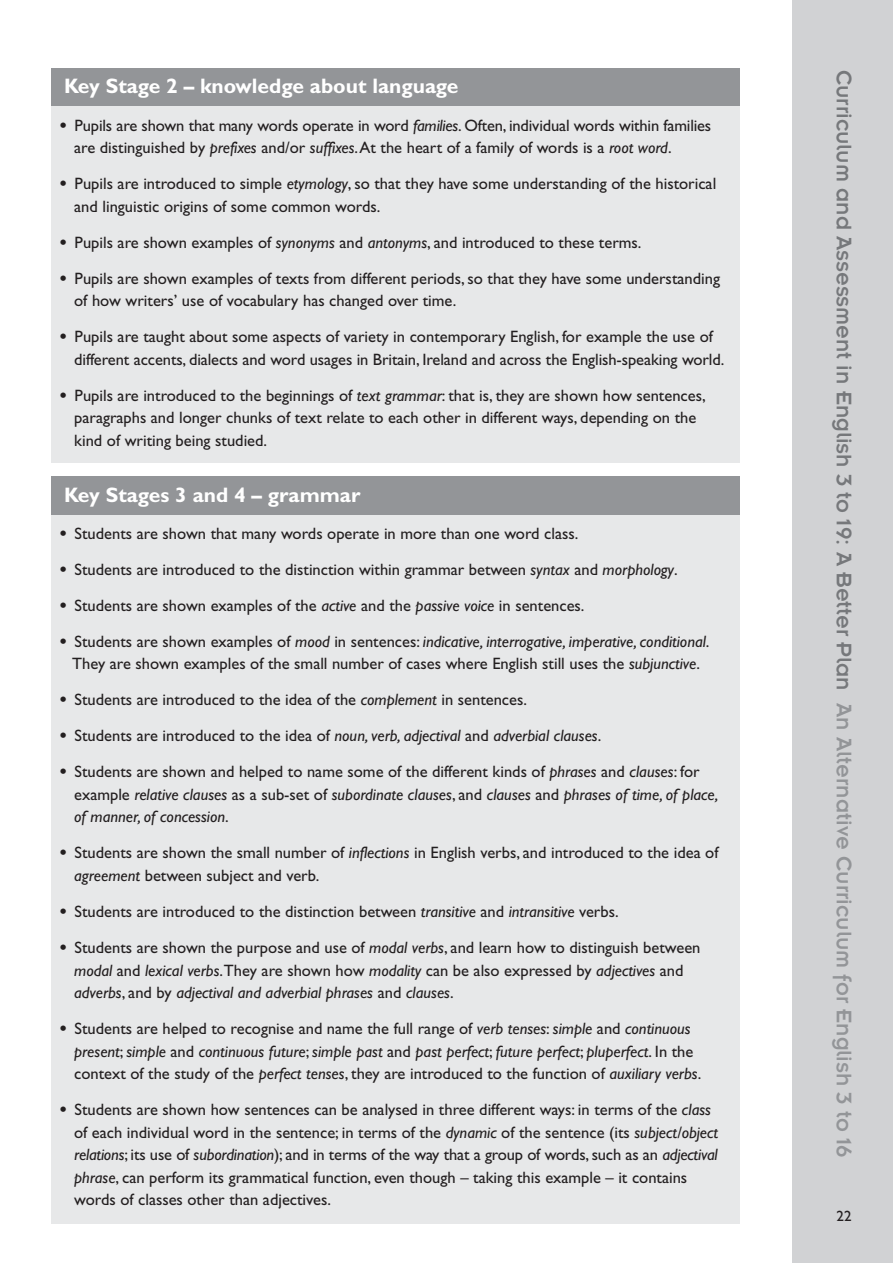
<style>
.page{position:relative;width:893px;height:1263px;background:#fff}
.page>*{position:absolute;margin:0;border:0;box-sizing:border-box;transform-origin:0 0}
.t1{font:23.25px "Insignia";color:#76787b}
.t2{font:700 21px "Gill Sans";color:#fff}
.t3{font:16.5px/22.5px "Gill Sans";color:#231f20}
.t4{font:italic 16.5px/22.5px "Gill Sans";color:#231f20}
.t5{font:15px "Gill Sans";color:#231f20}
.s1{font-weight:800}
.s2{font-style:italic}
.s3{font-weight:800;font-style:normal}
.s4{font-style:normal}
.s5{color:#939598}
</style>
<div class="page">
<div style="left:792px;top:0;width:101px;height:1263px;background:#d1d2d4"></div>
<div style="left:51px;top:476px;width:689px;height:142px;background:#939598"></div>
<div style="left:51px;top:515px;width:689px;height:708px;background:#e7e8e9"></div>
<div style="left:51px;top:68px;width:689px;height:141px;background:#939598"></div>
<div style="left:51px;top:106px;width:689px;height:357px;background:#e7e8e9"></div>
<p class="t2" style="left:64px;top:78px;width:396px">Key Stage 2 – knowledge about language</p>
<p class="t3" style="left:74px;top:115px;width:639px;text-indent:-15px"><span class="s1">•</span> Pupils are shown that many words operate in word <span class="s2">families</span>. Often, individual words within families are distinguished by <span class="s2">prefixes</span> and/or <span class="s2">suffixes</span>.At the heart of a family of words is a <span class="s2">root word</span>.</p>
<p class="t3" style="left:74px;top:174px;width:644px;text-indent:-15px"><span class="s1">•</span> Pupils are introduced to simple <span class="s2">etymology</span>, so that they have some understanding of the historical and linguistic origins of some common words.</p>
<p class="t3" style="left:59px;top:232px;width:584px"><span class="s1">•</span> Pupils are shown examples of <span class="s2">synonyms</span> and <span class="s2">antonyms</span>, and introduced to these terms.</p>
<p class="t3" style="left:74px;top:268px;width:647px;text-indent:-15px"><span class="s1">•</span> Pupils are shown examples of texts from different periods, so that they have some understanding of how writers’ use of vocabulary has changed over time.</p>
<p class="t3" style="left:74px;top:327px;width:652px;text-indent:-15px"><span class="s1">•</span> Pupils are taught about some aspects of variety in contemporary English, for example the use of different accents, dialects and word usages in Britain, Ireland and across the English-speaking world.</p>
<p class="t3" style="left:74px;top:385px;width:633px;text-indent:-15px"><span class="s1">•</span> Pupils are introduced to the beginnings of <span class="s2">text grammar</span>: that is, they are shown how sentences, paragraphs and longer chunks of text relate to each other in different ways, depending on the kind of writing being studied.</p>
<p class="t2" style="left:64px;top:487px;width:298px">Key Stages 3 and 4 – grammar</p>
<p class="t3" style="left:59px;top:524px;width:521px"><span class="s1">•</span> Students are shown that many words operate in more than one word class.</p>
<p class="t3" style="left:59px;top:560px;width:620px"><span class="s1">•</span> Students are introduced to the distinction within grammar between <span class="s2">syntax</span> and <span class="s2">morphology</span>.</p>
<p class="t3" style="left:59px;top:596px;width:527px"><span class="s1">•</span> Students are shown examples of the <span class="s2">active</span> and the <span class="s2">passive voice</span> in sentences.</p>
<p class="t3" style="left:59px;top:632px;width:652px;text-align:center"><span class="s1">•</span> Students are shown examples of <span class="s2">mood</span> in sentences: <span class="s2">indicative, interrogative, imperative, conditional</span>.<br>They are shown examples of the small number of cases where English still uses the <span class="s2">subjunctive</span>.</p>
<p class="t3" style="left:59px;top:690px;width:469px"><span class="s1">•</span> Students are introduced to the idea of the <span class="s2">complement</span> in sentences.</p>
<p class="t3" style="left:59px;top:726px;width:544px"><span class="s1">•</span> Students are introduced to the idea of <span class="s2">noun, verb, adjectival</span> and <span class="s2">adverbial clauses</span>.</p>
<p class="t4" style="left:74px;top:762px;width:646px;text-indent:-15px"><span class="s3">•</span> <span class="s4">Students are shown and helped to name some of the different kinds of</span> phrases <span class="s4">and</span> clauses<span class="s4">: for example</span> relative clauses <span class="s4">as a sub-set of</span> subordinate clauses<span class="s4">, and</span> clauses <span class="s4">and</span> phrases of time, of place, of manner, of concession<span class="s4">.</span></p>
<p class="t3" style="left:74px;top:843px;width:646px;text-indent:-15px"><span class="s1">•</span> Students are shown the small number of <span class="s2">inflections</span> in English verbs, and introduced to the idea of <span class="s2">agreement</span> between subject and verb.</p>
<p class="t3" style="left:59px;top:902px;width:561px"><span class="s1">•</span> Students are introduced to the distinction between <span class="s2">transitive</span> and <span class="s2">intransitive</span> verbs.</p>
<p class="t3" style="left:74px;top:938px;width:628px;text-indent:-15px"><span class="s1">•</span> Students are shown the purpose and use of <span class="s2">modal verbs</span>, and learn how to distinguish between <span class="s2">modal</span> and <span class="s2">lexical verbs</span>.They are shown how <span class="s2">modality</span> can be also expressed by <span class="s2">adjectives</span> and <span class="s2">adverbs</span>, and by <span class="s2">adjectival and adverbial phrases</span> and <span class="s2">clauses</span>.</p>
<p class="t4" style="left:74px;top:1019px;width:629px;text-indent:-15px"><span class="s3">•</span> <span class="s4">Students are helped to recognise and name the full range of</span> verb tenses<span class="s4">:</span> simple <span class="s4">and</span> continuous present<span class="s4">;</span> simple <span class="s4">and</span> continuous future<span class="s4">;</span> simple past <span class="s4">and</span> past perfect<span class="s4">;</span> future perfect<span class="s4">;</span> pluperfect<span class="s4">. In the context of the study of the</span> perfect tenses<span class="s4">, they are introduced to the function of</span> auxiliary verbs<span class="s4">.</span></p>
<p class="t3" style="left:74px;top:1100px;width:645px;text-indent:-15px"><span class="s1">•</span> Students are shown how sentences can be analysed in three different ways: in terms of the <span class="s2">class </span>of each individual word in the sentence; in terms of the <span class="s2">dynamic</span> of the sentence (its <span class="s2">subject/object relations</span>; its use of <span class="s2">subordination</span>); and in terms of the way that a group of words, such as an <span class="s2">adjectival phrase</span>, can perform its grammatical function, even though – taking this example – it contains words of classes other than adjectives.</p>
<h1 class="t1" style="left:851px;top:70px;width:1090px;rotate:90deg">Curriculum and Assessment in English 3 to 19: A Better Plan <span class="s5">An Alternative Curriculum for English 3 to 16</span></h1>
<p class="t5" style="left:836px;top:1210px;width:16px">22</p>
</div>
